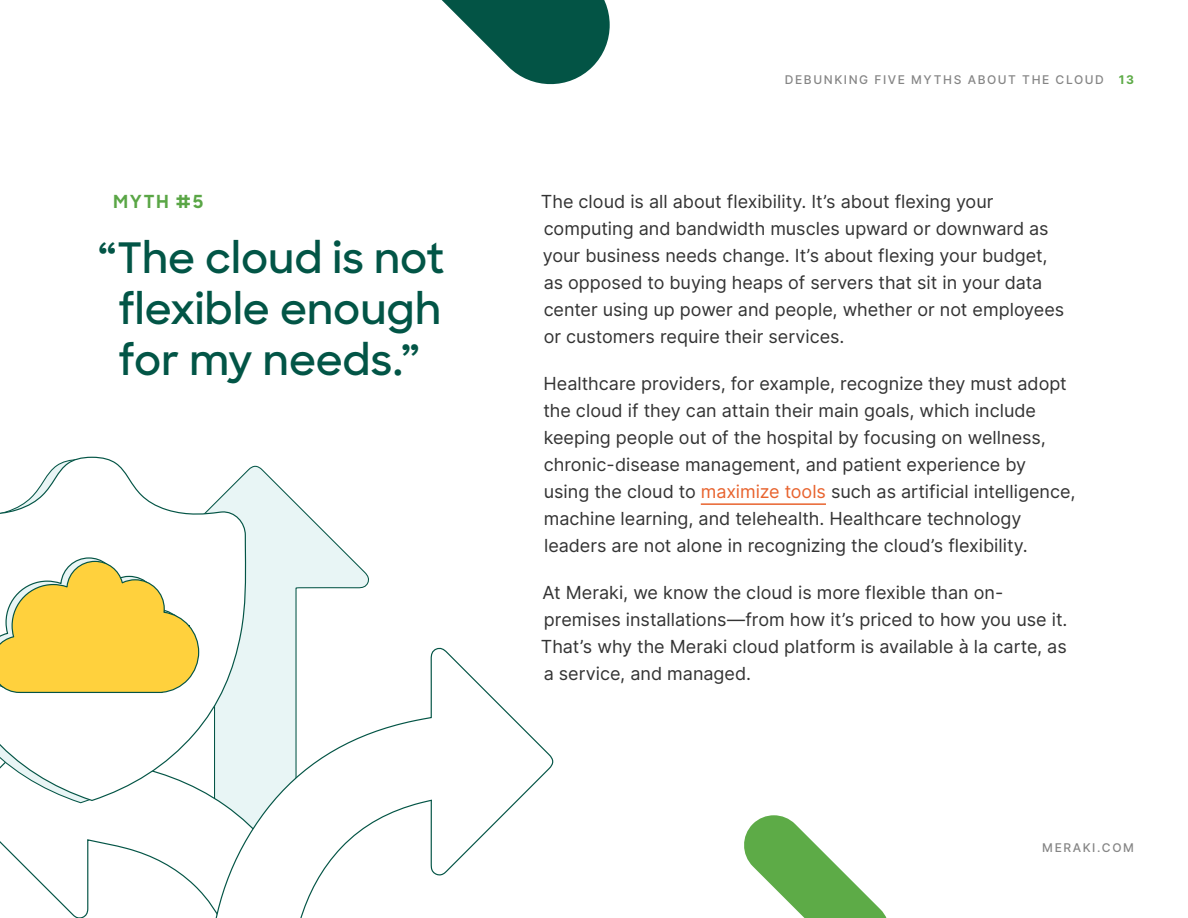
<style>
.page{position:relative;width:1188px;height:918px;background:#fff}
.page>*{position:absolute;margin:0;border:0;box-sizing:border-box;transform-origin:0 0}
.t1{font:600 42px/51px "Sharp Sans";color:#025546;text-align:center}
.t2{font:18px/27px "Inter";color:#333}
.t3{font:700 18px "Sharp Sans";color:#5aa646}
.t4{font:500 12px "Inter";letter-spacing:.13em;color:#858585}
.t5{font:700 12px "Inter";color:#5dab47}
.s1{color:#e8632e}
</style>
<div class="page">
<svg style="left:441px;top:0;width:169px;height:85px"></svg>
<svg style="left:744px;top:815px;width:143px;height:103px"></svg>
<hr style="left:701px;top:503px;width:125px;height:2px;background:#e8632e">
<svg style="left:247px;top:465px;width:122px;height:182px"></svg>
<svg style="left:0;top:839px;width:207px;height:79px"></svg>
<svg style="left:207px;top:647px;width:347px;height:271px"></svg>
<svg style="left:0;top:456px;width:247px;height:346px"></svg>
<svg style="left:0;top:557px;width:200px;height:137px"></svg>
<p class="t4" style="left:785px;top:71px;width:320px">DEBUNKING FIVE MYTHS ABOUT THE CLOUD</p>
<p class="t5" style="left:1119px;top:71px;width:17px">13</p>
<p class="t3" style="left:113px;top:188px;width:92px">MYTH #5</p>
<p class="t2" style="left:541px;top:187px;width:525px">The cloud is all about flexibility. It’s about flexing your computing and bandwidth muscles upward or downward as your business needs change. It’s about flexing your budget, as opposed to buying heaps of servers that sit in your data center using up power and people, whether or not employees or customers require their services.</p>
<p class="t2" style="left:543px;top:370px;width:534px">Healthcare providers, for example, recognize they must adopt the cloud if they can attain their main goals, which include keeping people out of the hospital by focusing on wellness, chronic-disease management, and patient experience by using the cloud to <span class="s1">maximize tools</span> such as artificial intelligence, machine learning, and telehealth. Healthcare technology leaders are not alone in recognizing the cloud’s flexibility.</p>
<p class="t2" style="left:541px;top:579px;width:528px">At Meraki, we know the cloud is more flexible than on&shy;premises installations—from how it’s priced to how you use it.<br>That’s why the Meraki cloud platform is available à la carte, as a service, and managed.</p>
<h1 class="t1" style="left:98px;top:230px;width:348px">“The cloud is not flexible enough for my needs.”</h1>
<p class="t4" style="left:1042px;top:839px;width:93px">MERAKI.COM</p>
</div>
